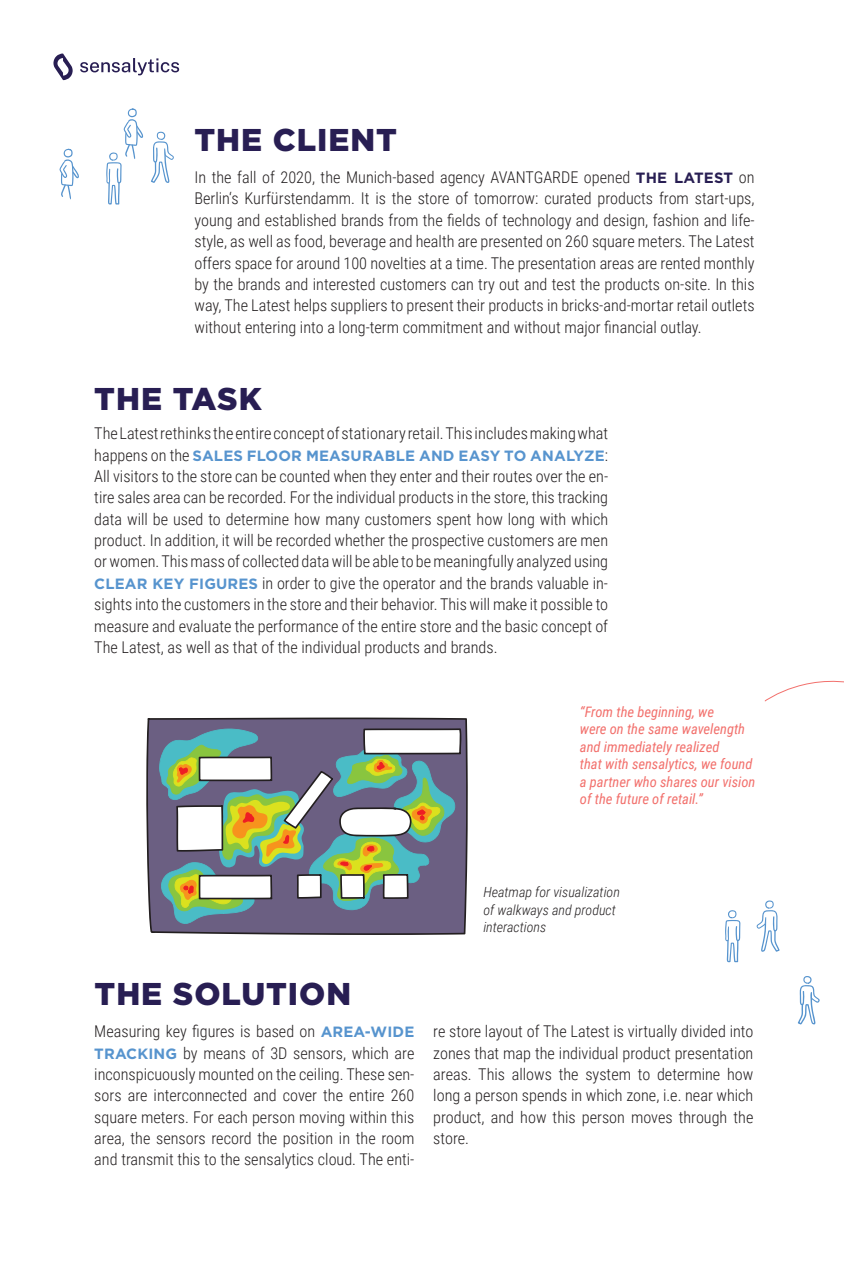
<style>
.page{position:relative;width:844px;height:1275px;background:#fff}
.page>*{position:absolute;margin:0;border:0;box-sizing:border-box;transform-origin:0 0}
.t1{font:900 31.5px "Gotham";letter-spacing:.03em;color:#281e53}
.t2{font:300 16.1px/21.3px "Roboto Condensed";color:#231f20;text-align:justify}
.t3{font:700 14.88px "Gotham";letter-spacing:.01em;color:#5794ce}
.t4{font:italic 14.35px/17.5px "Roboto Condensed";color:#f2706c}
.t5{font:italic 300 14px/17.5px "Roboto Condensed";color:#231f20}
.s1{font-family:"Gotham";font-weight:700;font-size:14.88px;color:#281e53}
.s2{font-family:"Roboto Condensed";font-weight:300;font-size:16.1px;color:#231f20}
.s3{font-family:"Gotham";font-weight:700;font-size:14.88px;color:#5794ce}
</style>
<div class="page">
<svg style="left:53px;top:54px;width:20px;height:26px"></svg>
<svg style="left:80px;top:58px;width:99px;height:17px"></svg>
<svg style="left:797px;top:976px;width:22px;height:49px"></svg>
<svg style="left:151px;top:132px;width:23px;height:51px"></svg>
<svg style="left:59px;top:148px;width:20px;height:51px"></svg>
<svg style="left:106px;top:108px;width:38px;height:97px"></svg>
<svg style="left:725px;top:910px;width:15px;height:52px"></svg>
<svg style="left:756px;top:900px;width:23px;height:52px"></svg>
<svg style="left:146px;top:717px;width:321px;height:218px;background:#6c627d"></svg>
<svg style="left:158px;top:727px;width:303px;height:197px"></svg>
<svg style="left:764px;top:680px;width:79px;height:22px"></svg>
<h1 class="t1" style="left:194px;top:118px;width:204px">THE CLIENT</h1>
<p class="t2" style="left:194px;top:166px;width:561px">In the fall of 2020, the Munich-based agency AVANTGARDE opened <span class="s1">THE LATEST</span> on Berlin‘s Kurfürstendamm. It is the store of tomorrow: curated products from start-ups, young and established brands from the fields of technology and design, fashion and life&shy;style, as well as food, beverage and health are presented on 260 square meters. The Latest offers space for around 100 novelties at a time. The presentation areas are rented monthly by the brands and interested customers can try out and test the products on-site. In this way, The Latest helps suppliers to present their products in bricks-and-mortar retail outlets without entering into a long-term commitment and without major financial outlay.</p>
<h1 class="t1" style="left:94px;top:377px;width:169px">THE TASK</h1>
<p class="t2" style="left:94px;top:422px;width:515px">The Latest rethinks the entire concept of stationary retail. This includes making what</p>
<p class="t3" style="left:94px;top:446px;width:515px"><span class="s2">happens on the</span> SALES FLOOR MEASURABLE AND EASY TO ANALYZE<span class="s2">:</span></p>
<p class="t2" style="left:94px;top:465px;width:515px">All visitors to the store can be counted when they enter and their routes over the en&shy;tire sales area can be recorded. For the individual products in the store, this tracking data will be used to determine how many customers spent how long with which product. In addition, it will be recorded whether the prospective customers are men or women. This mass of collected data will be able to be meaningfully analyzed using <span class="s3">CLEAR KEY FIGURES</span> in order to give the operator and the brands valuable in&shy;sights into the customers in the store and their behavior. This will make it possible to measure and evaluate the performance of the entire store and the basic concept of The Latest, as well as that of the individual products and brands.</p>
<p class="t4" style="left:579px;top:702px;width:177px">“From the beginning, we<br>were on the same wavelength and immediately realized<br>that with sensalytics, we found a partner who shares our vision of the future of retail.”</p>
<h1 class="t1" style="left:95px;top:972px;width:258px">THE SOLUTION</h1>
<p class="t5" style="left:483px;top:883px;width:138px">Heatmap for visualization of walkways and product interactions</p>
<p class="t2" style="left:94px;top:1020px;width:321px">Measuring key figures is based on <span class="s3">AREA-WIDE TRACKING</span> by means of 3D sensors, which are inconspicuously mounted on the ceiling. These sen&shy;sors are interconnected and cover the entire 260 square meters. For each person moving within this area, the sensors record the position in the room and transmit this to the sensalytics cloud. The enti-</p>
<p class="t2" style="left:433px;top:1020px;width:321px">re store layout of The Latest is virtually divided into zones that map the individual product presentation areas. This allows the system to determine how long a person spends in which zone, i.e. near which product, and how this person moves through the store.</p>
</div>
